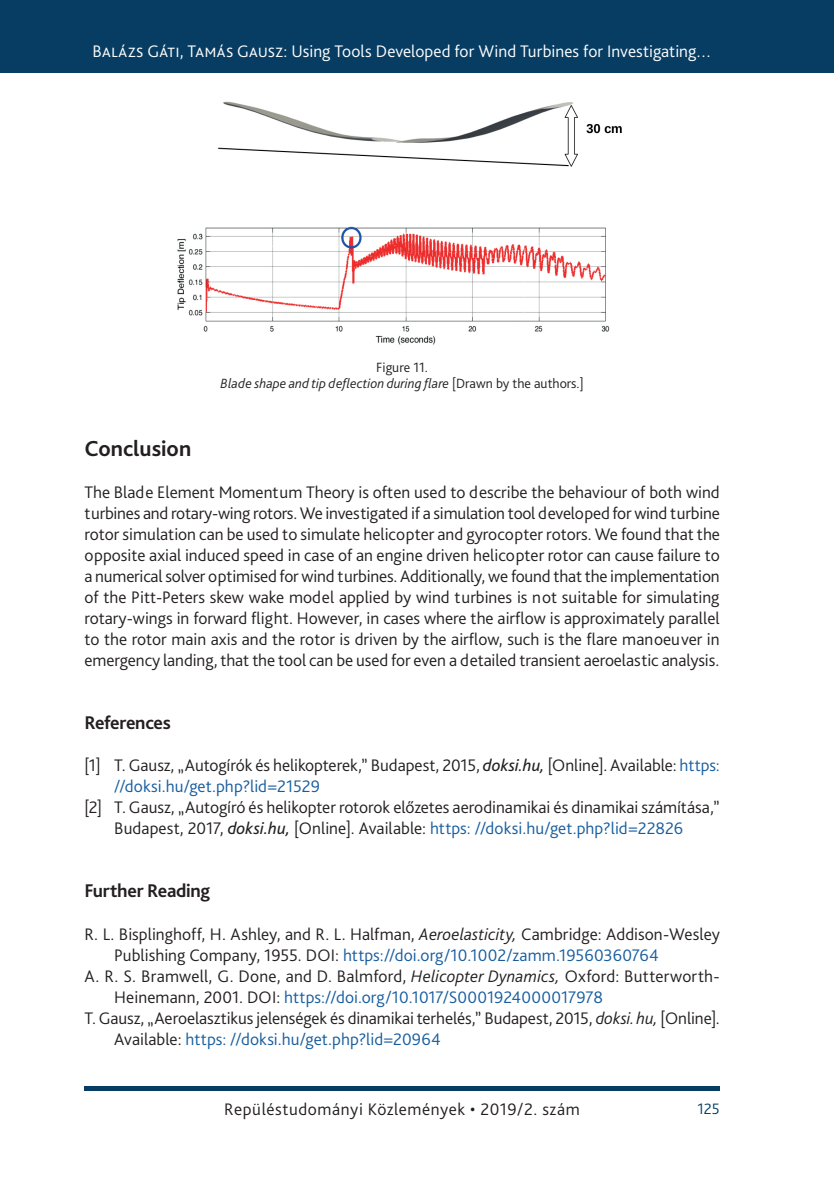
<style>
.page{position:relative;width:834px;height:1181px;background:#fff}
.page>*{position:absolute;margin:0;border:0;box-sizing:border-box;transform-origin:0 0}
._1_1__Head_bold_13{font:700 22.75px "Bliss Pro";color:#231f20}
._6_0_Bibliogaphy_hea{font:700 19.25px "Bliss Pro";letter-spacing:-.02em;color:#231f20}
._2__Body_1st_paragra{font:300 17.5px/21px "Bliss Pro";color:#231f20;text-align:justify}
._6__Bibliography_ite{font:300 17.5px/21px "Bliss Pro";color:#231f20}
.t1{font:300 17.5px "Bliss Pro";letter-spacing:.01em;color:#fff}
._2__Body_1st_paragra-2{font:300 17.5px "Bliss Pro";letter-spacing:.03em;color:#231f20}
.t2{font:300 15.75px "Bliss Pro";color:#083d63}
.Ábra__képalárás{font:italic 300 14px "Bliss Pro";color:#231f20}
.Ábra_címe{font:300 14px "Bliss Pro";color:#231f20}
.s1{font-style:normal}
.s2{font-weight:400;font-style:italic}
.s3{color:#175d9e}
.s4{font-style:italic}
</style>
<div class="page">
<div style="left:0;top:0;width:833px;height:73px;background:#083d63"></div>
<div style="left:84px;top:1086px;width:635px;height:5px;background:#083d63"></div>
<img style="left:177px;top:101px;width:445px;height:244px">
<p class="t1" style="left:93px;top:41px;width:620px">Balázs Gáti, Tamás Gausz: Using Tools Developed for Wind Turbines for Investigating…</p>
<p class="Ábra_címe" style="left:376px;top:359px;width:53px">Figure 11.</p>
<p class="Ábra__képalárás" style="left:220px;top:375px;width:364px">Blade shape and tip deflection during flare <span class="s1">[Drawn by the authors.]</span></p>
<p class="_1_1__Head_bold_13" style="left:84px;top:435px;width:108px">Conclusion</p>
<p class="_2__Body_1st_paragra" style="left:84px;top:481px;width:637px">The Blade Element Momentum Theory is often used to describe the behaviour of both wind turbines and rotary-wing rotors. We investigated if a simulation tool developed for wind turbine rotor simulation can be used to simulate helicopter and gyrocopter rotors. We found that the opposite axial induced speed in case of an engine driven helicopter rotor can cause failure to a numerical solver optimised for wind turbines. Additionally, we found that the implementation of the Pitt-Peters skew wake model applied by wind turbines is not suitable for simulating rotary-wings in forward flight. However, in cases where the airflow is approximately parallel to the rotor main axis and the rotor is driven by the airflow, such is the flare manoeuver in emergency landing, that the tool can be used for even a detailed transient aeroelastic analysis.</p>
<p class="_6_0_Bibliogaphy_hea" style="left:84px;top:711px;width:88px">References</p>
<p class="_6__Bibliography_ite" style="left:114px;top:754px;width:607px;text-indent:-30px">[1] T. Gausz, „Autogírók és helikopterek,” Budapest, 2015, <span class="s2">doksi.hu,</span> [Online]. Available: <span class="s3">https: //doksi.hu/get.php?lid=21529</span></p>
<p class="_6__Bibliography_ite" style="left:84px;top:796px;width:636px;text-align:center">[2] T. Gausz, „Autogíró és helikopter rotorok előzetes aerodinamikai és dinamikai számítása,”<br>Budapest, 2017, <span class="s2">doksi.hu,</span> [Online]. Available: <span class="s3">https: //doksi.hu/get.php?lid=22826</span></p>
<p class="_6_0_Bibliogaphy_hea" style="left:84px;top:879px;width:127px">Further Reading</p>
<p class="_6__Bibliography_ite" style="left:114px;top:922px;width:606px;text-indent:-30px">R. L. Bisplinghoff, H. Ashley, and R. L. Halfman, <span class="s4">Aeroelasticity,</span> Cambridge: Addison-Wesley<br>Publishing Company, 1955. DOI: <span class="s3">https://doi.org/10.1002/zamm.19560360764</span></p>
<p class="_6__Bibliography_ite" style="left:114px;top:964px;width:607px;text-indent:-30px">A. R. S. Bramwell, G. Done, and D. Balmford, <span class="s4">Helicopter Dynamics,</span> Oxford: Butterworth-<br>Heinemann, 2001. DOI: <span class="s3">https://doi.org/10.1017/S0001924000017978</span></p>
<p class="_6__Bibliography_ite" style="left:114px;top:1006px;width:607px;text-indent:-30px">T. Gausz, „Aeroelasztikus jelenségek és dinamikai terhelés,” Budapest, 2015, <span class="s4">doksi. hu,</span> [Online].<br>Available: <span class="s3">https: //doksi.hu/get.php?lid=20964</span></p>
<p class="_2__Body_1st_paragra-2" style="left:224px;top:1098px;width:357px">Repüléstudományi Közlemények • 2019/2. szám</p>
<p class="t2" style="left:697px;top:1099px;width:24px">125</p>
</div>
